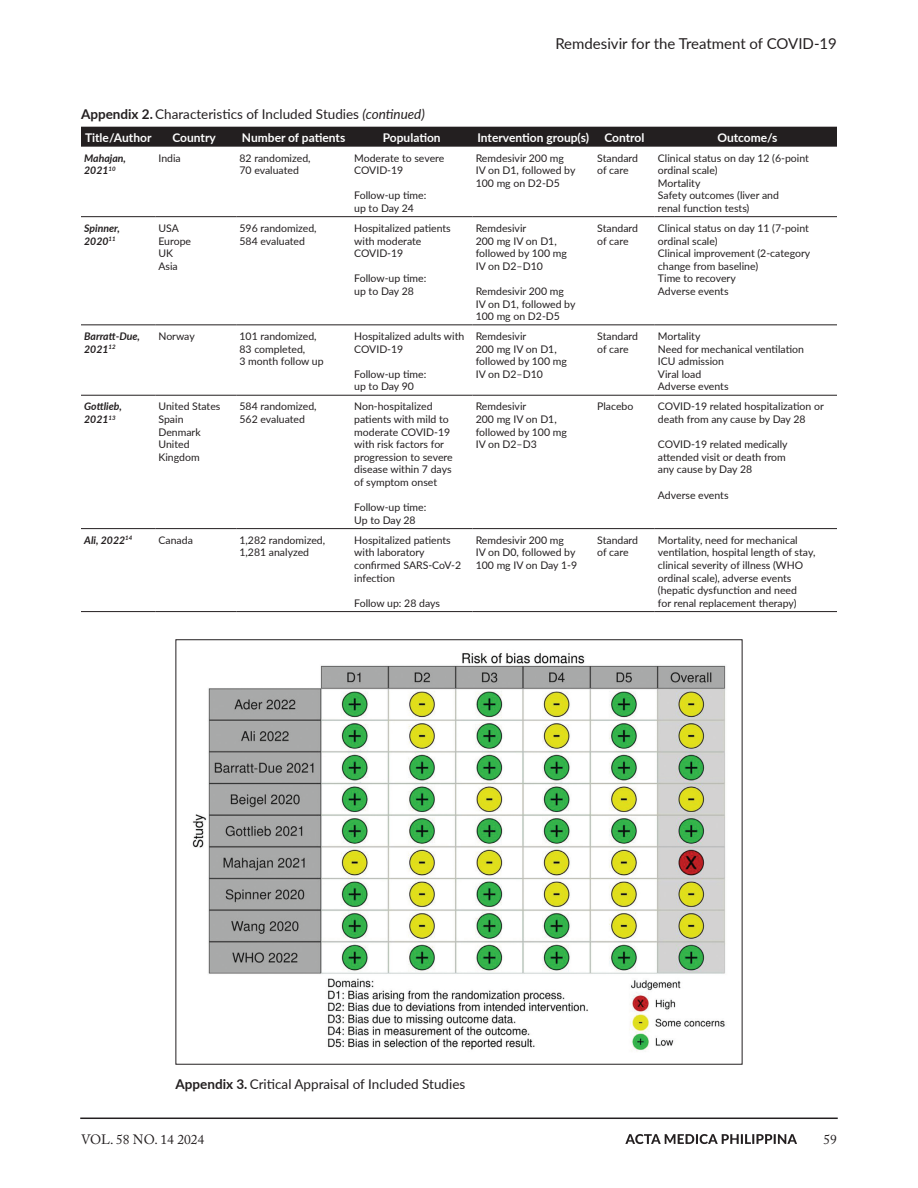
<style>
.page{position:relative;width:918px;height:1188px;background:#fff}
.page>*{position:absolute;margin:0;border:0;box-sizing:border-box;transform-origin:0 0}
.t1{font:15px "Lato";color:#231f20}
.t2{font:13.5px "Lato";color:#231f20}
.t3{font:13.5px "Adobe Caslon Pro";color:#231f20}
.t4{font:700 12px "Lato";color:#fff}
.t5{font:10.5px/12.6px "Lato";color:#231f20}
.t6{font:italic 700 10.5px/12.6px "Lato";color:#231f20}
.s1{font-weight:700}
.s2{font-style:italic}
</style>
<div class="page">
<img style="left:192px;top:653px;width:534px;height:399px">
<div style="left:81px;top:127px;width:756px;height:20px;background:#231f20"></div>
<hr style="left:81px;top:216px;width:74px;height:1px;background:#231f20">
<hr style="left:155px;top:216px;width:81px;height:1px;background:#231f20">
<hr style="left:236px;top:216px;width:115px;height:1px;background:#231f20">
<hr style="left:351px;top:216px;width:121px;height:1px;background:#231f20">
<hr style="left:472px;top:216px;width:122px;height:1px;background:#231f20">
<hr style="left:594px;top:216px;width:61px;height:1px;background:#231f20">
<hr style="left:655px;top:216px;width:182px;height:1px;background:#231f20">
<hr style="left:81px;top:324px;width:74px;height:1px;background:#231f20">
<hr style="left:155px;top:324px;width:81px;height:1px;background:#231f20">
<hr style="left:236px;top:324px;width:115px;height:1px;background:#231f20">
<hr style="left:351px;top:324px;width:121px;height:1px;background:#231f20">
<hr style="left:472px;top:324px;width:122px;height:1px;background:#231f20">
<hr style="left:594px;top:324px;width:61px;height:1px;background:#231f20">
<hr style="left:655px;top:324px;width:182px;height:1px;background:#231f20">
<hr style="left:81px;top:395px;width:74px;height:1px;background:#231f20">
<hr style="left:155px;top:395px;width:81px;height:1px;background:#231f20">
<hr style="left:236px;top:395px;width:115px;height:1px;background:#231f20">
<hr style="left:351px;top:395px;width:121px;height:1px;background:#231f20">
<hr style="left:472px;top:395px;width:122px;height:1px;background:#231f20">
<hr style="left:594px;top:395px;width:61px;height:1px;background:#231f20">
<hr style="left:655px;top:395px;width:182px;height:1px;background:#231f20">
<hr style="left:81px;top:528px;width:74px;height:1px;background:#231f20">
<hr style="left:155px;top:528px;width:81px;height:1px;background:#231f20">
<hr style="left:236px;top:528px;width:115px;height:1px;background:#231f20">
<hr style="left:351px;top:528px;width:121px;height:1px;background:#231f20">
<hr style="left:472px;top:528px;width:122px;height:1px;background:#231f20">
<hr style="left:594px;top:528px;width:61px;height:1px;background:#231f20">
<hr style="left:655px;top:528px;width:182px;height:1px;background:#231f20">
<hr style="left:81px;top:611px;width:74px;height:1px;background:#231f20">
<hr style="left:155px;top:611px;width:81px;height:1px;background:#231f20">
<hr style="left:236px;top:611px;width:115px;height:1px;background:#231f20">
<hr style="left:351px;top:611px;width:121px;height:1px;background:#231f20">
<hr style="left:472px;top:611px;width:122px;height:1px;background:#231f20">
<hr style="left:594px;top:611px;width:61px;height:1px;background:#231f20">
<hr style="left:655px;top:611px;width:182px;height:1px;background:#231f20">
<hr style="left:80px;top:1118px;width:758px;height:1px;background:#231f20">
<svg style="left:625px;top:1134px;width:172px;height:10px"></svg>
<p class="t2" style="left:81px;top:104px;width:345px"><span class="s1">Appendix 2.</span> Characteristics of Included Studies <span class="s2">(continued)</span></p>
<h1 class="t1" style="left:555px;top:33px;width:283px">Remdesivir for the Treatment of COVID-19</h1>
<p class="t4" style="left:85px;top:129px;width:68px">Title/Author</p>
<p class="t4" style="left:172px;top:129px;width:45px">Country</p>
<p class="t4" style="left:242px;top:129px;width:105px">Number of patients</p>
<p class="t4" style="left:383px;top:129px;width:59px">Population</p>
<p class="t4" style="left:478px;top:129px;width:113px">Intervention group(s)</p>
<p class="t4" style="left:604px;top:129px;width:42px">Control</p>
<p class="t4" style="left:717px;top:129px;width:62px">Outcome/s</p>
<p class="t6" style="left:84px;top:151px;width:43px">Mahajan,<br>2021<sup>10</sup></p>
<p class="t5" style="left:158px;top:151px;width:24px">India</p>
<p class="t5" style="left:239px;top:151px;width:73px">82 randomized,<br>70 evaluated</p>
<p class="t5" style="left:354px;top:151px;width:92px">Moderate to severe<br>COVID-19</p>
<p class="t5" style="left:354px;top:189px;width:74px">Follow-up time: up to Day 24</p>
<p class="t5" style="left:476px;top:151px;width:101px">Remdesivir 200 mg<br>IV on D1, followed by<br>100 mg on D2-D5</p>
<p class="t5" style="left:597px;top:151px;width:42px">Standard of care</p>
<p class="t5" style="left:658px;top:151px;width:152px">Clinical status on day 12 (6-point ordinal scale)<br>Mortality<br>Safety outcomes (liver and<br>renal function tests)</p>
<p class="t6" style="left:84px;top:221px;width:37px">Spinner,<br>2020<sup>11</sup></p>
<p class="t5" style="left:158px;top:221px;width:34px">USA<br>Europe<br>UK<br>Asia</p>
<p class="t5" style="left:239px;top:221px;width:79px">596 randomized,<br>584 evaluated</p>
<p class="t5" style="left:354px;top:221px;width:98px">Hospitalized patients with moderate<br>COVID-19</p>
<p class="t5" style="left:354px;top:272px;width:74px">Follow-up time: up to Day 28</p>
<p class="t6" style="left:84px;top:330px;width:57px">Barratt-Due,<br>2021<sup>12</sup></p>
<p class="t5" style="left:158px;top:330px;width:38px">Norway</p>
<p class="t5" style="left:239px;top:330px;width:86px">101 randomized,<br>83 completed,<br>3 month follow up</p>
<p class="t5" style="left:354px;top:330px;width:112px">Hospitalized adults with<br>COVID-19</p>
<p class="t5" style="left:354px;top:367px;width:74px">Follow-up time: up to Day 90</p>
<p class="t6" style="left:84px;top:400px;width:39px">Gottlieb,<br>2021<sup>13</sup></p>
<p class="t5" style="left:158px;top:400px;width:63px">United States<br>Spain<br>Denmark<br>United<br>Kingdom</p>
<p class="t5" style="left:239px;top:400px;width:79px">584 randomized,<br>562 evaluated</p>
<p class="t5" style="left:354px;top:400px;width:100px">Non-hospitalized patients with mild to moderate COVID-19 with risk factors for progression to severe disease within 7 days of symptom onset</p>
<p class="t5" style="left:354px;top:501px;width:74px">Follow-up time:<br>Up to Day 28</p>
<p class="t6" style="left:84px;top:533px;width:50px">Ali, 2022<sup>14</sup></p>
<p class="t5" style="left:158px;top:533px;width:36px">Canada</p>
<p class="t5" style="left:239px;top:533px;width:87px">1,282 randomized,<br>1,281 analyzed</p>
<p class="t5" style="left:354px;top:533px;width:108px">Hospitalized patients with laboratory confirmed SARS-CoV-2 infection</p>
<p class="t5" style="left:354px;top:596px;width:87px">Follow up: 28 days</p>
<p class="t5" style="left:476px;top:221px;width:93px">Remdesivir<br>200 mg IV on D1, followed by 100 mg<br>IV on D2–D10</p>
<p class="t5" style="left:476px;top:284px;width:101px">Remdesivir 200 mg<br>IV on D1, followed by<br>100 mg on D2-D5</p>
<p class="t5" style="left:597px;top:221px;width:42px">Standard of care</p>
<p class="t5" style="left:658px;top:221px;width:154px">Clinical status on day 11 (7-point ordinal scale)<br>Clinical improvement (2-category change from baseline)<br>Time to recovery<br>Adverse events</p>
<p class="t5" style="left:476px;top:330px;width:93px">Remdesivir<br>200 mg IV on D1, followed by 100 mg<br>IV on D2–D10</p>
<p class="t5" style="left:597px;top:330px;width:42px">Standard of care</p>
<p class="t5" style="left:658px;top:330px;width:148px">Mortality<br>Need for mechanical ventilation<br>ICU admission<br>Viral load<br>Adverse events</p>
<p class="t5" style="left:476px;top:400px;width:93px">Remdesivir<br>200 mg IV on D1, followed by 100 mg<br>IV on D2–D3</p>
<p class="t5" style="left:597px;top:400px;width:38px">Placebo</p>
<p class="t5" style="left:658px;top:400px;width:167px">COVID-19 related hospitalization or death from any cause by Day 28</p>
<p class="t5" style="left:658px;top:438px;width:131px">COVID-19 related medically attended visit or death from any cause by Day 28</p>
<p class="t5" style="left:658px;top:488px;width:72px">Adverse events</p>
<p class="t5" style="left:476px;top:533px;width:103px">Remdesivir 200 mg<br>IV on D0, followed by<br>100 mg IV on Day 1-9</p>
<p class="t5" style="left:597px;top:533px;width:42px">Standard of care</p>
<p class="t5" style="left:658px;top:533px;width:159px">Mortality, need for mechanical ventilation, hospital length of stay, clinical severity of illness (WHO ordinal scale), adverse events (hepatic dysfunction and need<br>for renal replacement therapy)</p>
<p class="t2" style="left:176px;top:1074px;width:291px"><span class="s1">Appendix 3.</span> Critical Appraisal of Included Studies</p>
<p class="t3" style="left:81px;top:1131px;width:125px">VOL. 58 NO. 14 2024</p>
<p class="t3" style="left:824px;top:1131px;width:15px">59</p>
</div>
